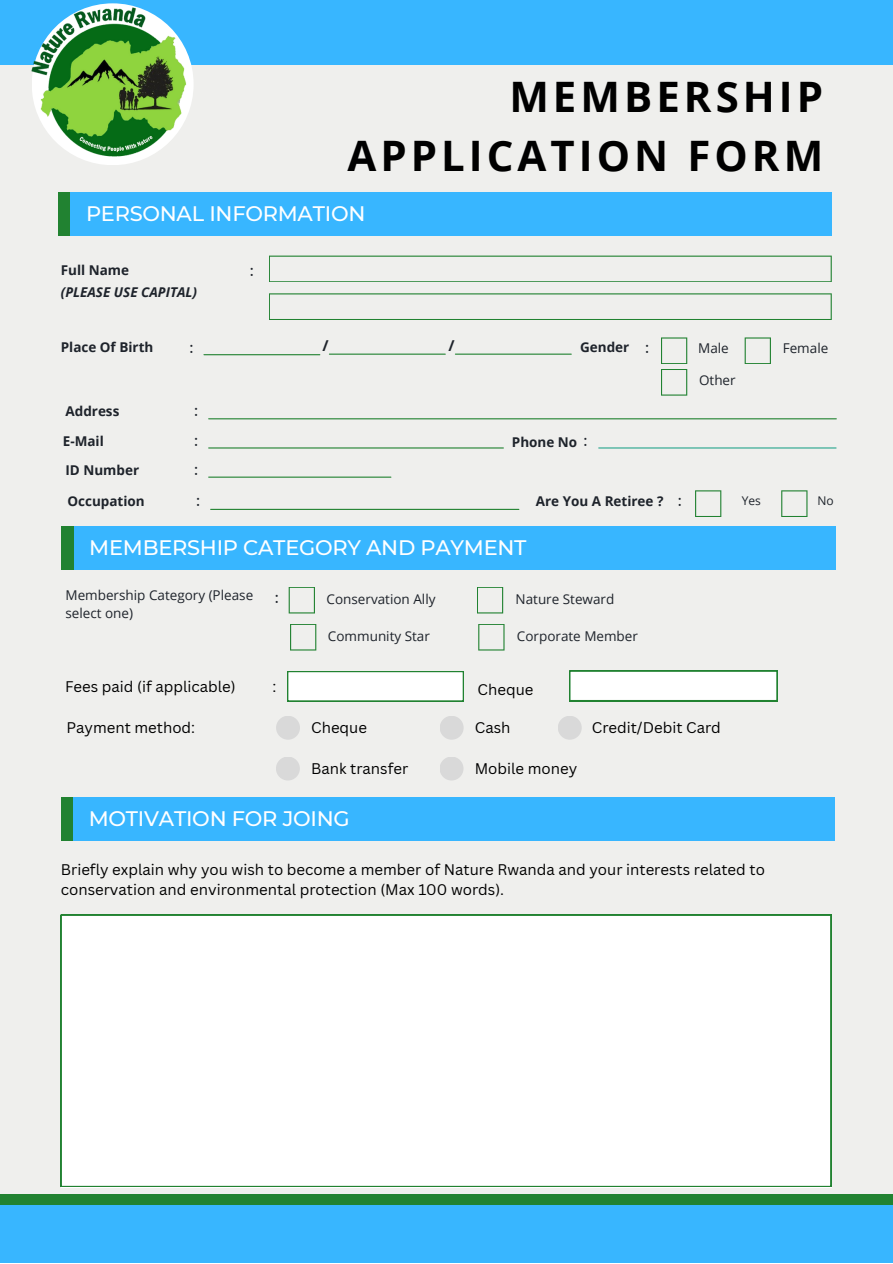
<style>
.page{position:relative;width:893px;height:1264px;background:#fff}
.page>*{position:absolute;margin:0;border:0;box-sizing:border-box;transform-origin:0 0}
.t1{font:700 42px/58.5px "Open Sans";letter-spacing:.095em;color:#000;text-align:right}
.t2{font:500 21px "Montserrat";letter-spacing:-.01em;color:#fff}
.t3{font:15px/20.2px "Canva Sans";color:#000}
.t4{font:500 15px "Montserrat";color:#1e232b}
.t5{font:700 15px "Open Sans";color:#1e232b}
.t6{font:13.5px/18px "Open Sans";color:#1e232b}
.t7{font:700 13.5px "Open Sans";color:#1e232b}
.t8{font:italic 700 13.5px "Open Sans";color:#1e232b}
.t9{font:12px "Open Sans";color:#1e232b}
</style>
<div class="page">
<div style="left:0;top:0;width:892px;height:1262px;background:#efefed"></div>
<div style="left:0;top:0;width:892px;height:65px;background:#38b6ff"></div>
<div style="left:58px;top:192px;width:23px;height:43px;background:#218231"></div>
<div style="left:71px;top:192px;width:760px;height:43px;background:#38b6ff"></div>
<div style="left:61px;top:526px;width:18px;height:44px;background:#218231"></div>
<div style="left:61px;top:797px;width:17px;height:43px;background:#218231"></div>
<div style="left:74px;top:526px;width:761px;height:44px;background:#38b6ff"></div>
<div style="left:73px;top:797px;width:761px;height:43px;background:#38b6ff"></div>
<div style="left:0;top:1204px;width:892px;height:58px;background:#38b6ff"></div>
<div style="left:0;top:1193px;width:892px;height:11px;background:#218231"></div>
<hr style="left:209px;top:476px;width:182px;height:1px;background:#218231">
<hr style="left:598px;top:447px;width:238px;height:1px;background:#28a58d">
<hr style="left:209px;top:447px;width:294px;height:1px;background:#218231">
<hr style="left:209px;top:418px;width:627px;height:1px;background:#218231">
<hr style="left:204px;top:354px;width:116px;height:1px;background:#218231">
<hr style="left:329px;top:353px;width:116px;height:2px;background:#218231">
<hr style="left:455px;top:353px;width:116px;height:2px;background:#218231">
<svg style="left:269px;top:255px;width:562px;height:27px"></svg>
<svg style="left:269px;top:293px;width:562px;height:27px"></svg>
<svg style="left:744px;top:337px;width:26px;height:27px"></svg>
<svg style="left:477px;top:587px;width:26px;height:26px"></svg>
<svg style="left:288px;top:587px;width:27px;height:26px"></svg>
<hr style="left:211px;top:509px;width:308px;height:1px;background:#218231">
<svg style="left:695px;top:490px;width:26px;height:27px"></svg>
<svg style="left:781px;top:490px;width:26px;height:27px"></svg>
<svg style="left:478px;top:624px;width:26px;height:26px"></svg>
<svg style="left:290px;top:624px;width:26px;height:26px"></svg>
<div style="left:276px;top:715px;width:24px;height:24px;background:#d9d9d9;border-radius:50%"></div>
<div style="left:439px;top:715px;width:24px;height:24px;background:#d9d9d9;border-radius:50%"></div>
<div style="left:557px;top:715px;width:24px;height:24px;background:#d9d9d9;border-radius:50%"></div>
<svg style="left:569px;top:670px;width:208px;height:31px"></svg>
<svg style="left:287px;top:671px;width:177px;height:30px"></svg>
<div style="left:276px;top:756px;width:24px;height:24px;background:#d9d9d9;border-radius:50%"></div>
<div style="left:439px;top:756px;width:24px;height:24px;background:#d9d9d9;border-radius:50%"></div>
<div style="left:61px;top:914px;width:770px;height:272px;background:#fff"></div>
<img style="left:31px;top:3px;width:161px;height:158px">
<svg style="left:661px;top:337px;width:26px;height:58px"></svg>
<p class="t1" style="left:347px;top:67px;width:477px">MEMBERSHIP<br>APPLICATION FORM</p>
<p class="t2" style="left:86px;top:200px;width:281px">PERSONAL INFORMATION</p>
<p class="t7" style="left:61px;top:261px;width:70px">Full Name</p>
<p class="t8" style="left:61px;top:283px;width:138px">(PLEASE USE CAPITAL)</p>
<p class="t4" style="left:250px;top:261px;width:5px">:</p>
<p class="t7" style="left:61px;top:338px;width:94px">Place Of Birth</p>
<p class="t7" style="left:65px;top:402px;width:55px">Address</p>
<p class="t7" style="left:63px;top:431px;width:42px">E-Mail</p>
<p class="t7" style="left:65px;top:460px;width:75px">ID Number</p>
<p class="t4" style="left:190px;top:338px;width:5px">:</p>
<p class="t5" style="left:322px;top:335px;width:8px">/</p>
<p class="t5" style="left:448px;top:335px;width:8px">/</p>
<p class="t4" style="left:195px;top:401px;width:5px">:</p>
<p class="t4" style="left:195px;top:431px;width:5px">:</p>
<p class="t4" style="left:195px;top:460px;width:5px">:</p>
<p class="t7" style="left:580px;top:338px;width:51px">Gender</p>
<p class="t4" style="left:645px;top:338px;width:5px">:</p>
<p class="t7" style="left:512px;top:432px;width:67px">Phone No</p>
<p class="t4" style="left:583px;top:431px;width:5px">:</p>
<p class="t6" style="left:698px;top:339px;width:32px">Male</p>
<p class="t6" style="left:782px;top:339px;width:47px">Female</p>
<p class="t6" style="left:699px;top:370px;width:38px">Other</p>
<p class="t7" style="left:67px;top:491px;width:79px">Occupation</p>
<p class="t4" style="left:197px;top:492px;width:5px">:</p>
<p class="t7" style="left:536px;top:491px;width:129px">Are You A Retiree ?</p>
<p class="t4" style="left:678px;top:492px;width:5px">:</p>
<p class="t9" style="left:741px;top:492px;width:21px">Yes</p>
<p class="t9" style="left:817px;top:492px;width:18px">No</p>
<p class="t2" style="left:89px;top:535px;width:439px">MEMBERSHIP CATEGORY AND PAYMENT</p>
<p class="t6" style="left:65px;top:586px;width:189px">Membership Category (Please select one)</p>
<p class="t4" style="left:275px;top:588px;width:5px">:</p>
<p class="t6" style="left:326px;top:589px;width:110px">Conservation Ally</p>
<p class="t6" style="left:515px;top:589px;width:100px">Nature Steward</p>
<p class="t3" style="left:65px;top:676px;width:172px">Fees paid (if applicable)</p>
<p class="t3" style="left:272px;top:676px;width:5px">:</p>
<p class="t6" style="left:328px;top:626px;width:103px">Community Star</p>
<p class="t6" style="left:517px;top:626px;width:122px">Corporate Member</p>
<p class="t3" style="left:477px;top:679px;width:57px">Cheque</p>
<p class="t3" style="left:66px;top:717px;width:130px">Payment method:</p>
<p class="t3" style="left:311px;top:717px;width:57px">Cheque</p>
<p class="t3" style="left:475px;top:717px;width:37px">Cash</p>
<p class="t3" style="left:591px;top:717px;width:131px">Credit/Debit Card</p>
<p class="t3" style="left:311px;top:758px;width:99px">Bank transfer</p>
<p class="t3" style="left:474px;top:758px;width:104px">Mobile money</p>
<p class="t2" style="left:89px;top:805px;width:262px">MOTIVATION FOR JOING</p>
<p class="t3" style="left:61px;top:858px;width:705px">Briefly explain why you wish to become a member of Nature Rwanda and your interests related to conservation and environmental protection (Max 100 words).</p>
</div>
